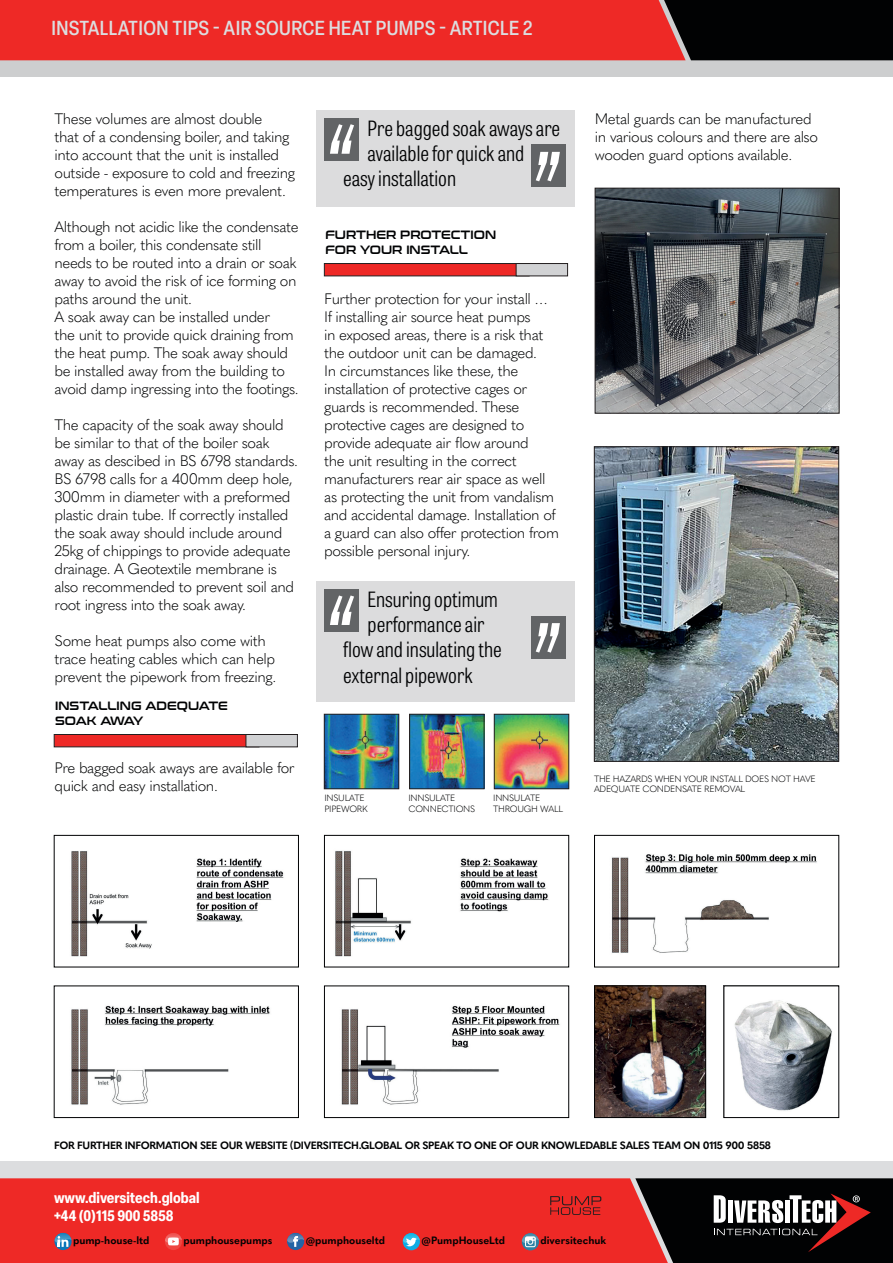
<style>
.page{position:relative;width:893px;height:1263px;background:#fff}
.page>*{position:absolute;margin:0;border:0;box-sizing:border-box;transform-origin:0 0}
.t1{font:italic 300 118.5px "Tablet Gothic Compressed";color:#fff}
.t2{font:300 21px "Tablet Gothic Condensed";color:#010203}
.t3{font:500 condensed 19.95px "Elza";letter-spacing:.02em;color:#dcdddf}
.t4{font:300 15px/18px "Quasimoda";letter-spacing:-.03em;color:#010203}
.t5{font:700 condensed 15px/18px "Elza";color:#fff}
.t6{font:12px/15px "Conthrax Sb";color:#010203;scale:.95 1}
.t7{font:700 10.5px "Quasimoda";letter-spacing:-.03em;color:#010203}
.t8{font:700 10.5px "Quasimoda";color:#010203}
.t9{font:700 10.5px "Quasimoda";letter-spacing:-.005em;color:#010203}
.t10{font:300 9px/10.8px "Quasimoda";letter-spacing:-.03em;color:#010203}
</style>
<div class="page">
<div style="left:0;top:1161px;width:893px;height:102px;background:#dcdddf"></div>
<div style="left:0;top:1178px;width:635px;height:85px;background:#ee2926"></div>
<div style="left:0;top:0;width:893px;height:77px;background:#cdcecf"></div>
<svg style="left:635px;top:1178px;width:258px;height:85px;background:#342323"></svg>
<div style="left:403px;top:1233px;width:17px;height:17px;background:#0face4;border-radius:50%"></div>
<img style="left:403px;top:1233px;width:3px;height:10px">
<svg style="left:406px;top:1233px;width:14px;height:13px"></svg>
<div style="left:287px;top:1233px;width:17px;height:17px;background:#2364a5;border-radius:50%"></div>
<img style="left:287px;top:1233px;width:6px;height:10px">
<svg style="left:293px;top:1233px;width:11px;height:14px"></svg>
<svg style="left:54px;top:1233px;width:18px;height:17px"></svg>
<img style="left:55px;top:1233px;width:3px;height:9px">
<svg style="left:58px;top:1233px;width:14px;height:14px"></svg>
<svg style="left:522px;top:1233px;width:17px;height:17px"></svg>
<img style="left:522px;top:1233px;width:3px;height:10px">
<svg style="left:525px;top:1233px;width:14px;height:14px"></svg>
<svg style="left:165px;top:1233px;width:17px;height:17px"></svg>
<img style="left:165px;top:1233px;width:3px;height:9px">
<svg style="left:168px;top:1233px;width:14px;height:12px"></svg>
<svg style="left:0;top:0;width:893px;height:60px;background:#b4201e"></svg>
<svg style="left:550px;top:1196px;width:51px;height:19px"></svg>
<div style="left:317px;top:110px;width:258px;height:97px;background:#dcdcdd"></div>
<div style="left:324px;top:119px;width:35px;height:42px;background:#626466"></div>
<div style="left:531px;top:145px;width:35px;height:42px;background:#626466"></div>
<div style="left:317px;top:581px;width:258px;height:121px;background:#dcdcdd"></div>
<div style="left:324px;top:590px;width:35px;height:42px;background:#626466"></div>
<div style="left:531px;top:616px;width:35px;height:42px;background:#626466"></div>
<img style="left:326px;top:716px;width:71px;height:71px">
<div style="left:324px;top:714px;width:75px;height:75px;border:1px solid #231f20"></div>
<img style="left:411px;top:716px;width:71px;height:71px">
<div style="left:409px;top:714px;width:75px;height:75px;border:1px solid #231f20"></div>
<img style="left:496px;top:716px;width:71px;height:71px">
<div style="left:494px;top:714px;width:75px;height:75px;border:1px solid #231f20"></div>
<img style="left:597px;top:190px;width:240px;height:221px">
<div style="left:595px;top:188px;width:244px;height:225px;border:1px solid #231f20"></div>
<img style="left:71px;top:851px;width:213px;height:106px">
<div style="left:54px;top:835px;width:245px;height:132px;border:1px solid #010203"></div>
<img style="left:71px;top:1005px;width:199px;height:100px">
<div style="left:54px;top:986px;width:245px;height:132px;border:1px solid #010203"></div>
<img style="left:335px;top:850px;width:214px;height:107px">
<div style="left:324px;top:835px;width:245px;height:132px;border:1px solid #010203"></div>
<img style="left:341px;top:1006px;width:219px;height:99px">
<div style="left:324px;top:986px;width:245px;height:132px;border:1px solid #010203"></div>
<img style="left:611px;top:854px;width:206px;height:99px">
<div style="left:594px;top:835px;width:245px;height:132px;border:1px solid #010203"></div>
<img style="left:596px;top:988px;width:108px;height:128px">
<div style="left:594px;top:986px;width:112px;height:132px;border:1px solid #010203"></div>
<img style="left:734px;top:1000px;width:98px;height:111px">
<img style="left:596px;top:448px;width:241px;height:311px">
<div style="left:594px;top:446px;width:245px;height:315px;border:1px solid #231f20"></div>
<div style="left:54px;top:734px;width:205px;height:13px;background:#ee2926;border:1px solid #231f20"></div>
<div style="left:246px;top:734px;width:52px;height:13px;background:#d1d2d4;border:1px solid #231f20"></div>
<div style="left:324px;top:263px;width:205px;height:13px;background:#ee2926;border:1px solid #231f20"></div>
<div style="left:516px;top:263px;width:52px;height:13px;background:#d1d2d4;border:1px solid #231f20"></div>
<h3 class="t3" style="left:51px;top:14px;width:482px">INSTALLATION TIPS - AIR SOURCE HEAT PUMPS - ARTICLE 2</h3>
<p class="t4" style="left:55px;top:109px;width:242px">These volumes are almost double<br>that of a condensing boiler, and taking into account that the unit is installed outside - exposure to cold and freezing temperatures is even more prevalent.</p>
<p class="t4" style="left:55px;top:217px;width:246px">Although not acidic like the condensate from a boiler, this condensate still needs to be routed into a drain or soak away to avoid the risk of ice forming on paths around the unit.<br>A soak away can be installed under<br>the unit to provide quick draining from the heat pump. The soak away should be installed away from the building to avoid damp ingressing into the footings.</p>
<p class="t4" style="left:55px;top:415px;width:245px">The capacity of the soak away should be similar to that of the boiler soak away as descibed in BS 6798 standards.<br>BS 6798 calls for a 400mm deep hole, 300mm in diameter with a preformed plastic drain tube. If correctly installed the soak away should include around 25kg of chippings to provide adequate drainage. A Geotextile membrane is also recommended to prevent soil and root ingress into the soak away.</p>
<p class="t4" style="left:55px;top:631px;width:223px">Some heat pumps also come with trace heating cables which can help prevent the pipework from freezing.</p>
<p class="t6" style="left:55px;top:698px;width:183px">INSTALLING ADEQUATE<br>SOAK AWAY</p>
<p class="t4" style="left:55px;top:757px;width:242px">Pre bagged soak aways are available for quick and easy installation.</p>
<h2 class="t2" style="left:368px;top:114px;width:194px">Pre bagged soak aways are</h2>
<h2 class="t2" style="left:368px;top:139px;width:158px">available for quick and</h2>
<h2 class="t2" style="left:343px;top:165px;width:114px">easy installation</h2>
<h1 class="t1" style="left:320px;top:90px;width:31px">“</h1>
<h1 class="t1" style="left:570px;top:216px;width:31px;rotate:-180deg">“</h1>
<p class="t6" style="left:325px;top:227px;width:181px">FURTHER PROTECTION<br>FOR YOUR INSTALL</p>
<p class="t4" style="left:324px;top:289px;width:236px">Further protection for your install …<br>If installing air source heat pumps<br>in exposed areas, there is a risk that the outdoor unit can be damaged.<br>In circumstances like these, the installation of protective cages or guards is recommended. These protective cages are designed to provide adequate air flow around<br>the unit resulting in the correct manufacturers rear air space as well as protecting the unit from vandalism and accidental damage. Installation of a guard can also offer protection from possible personal injury.</p>
<h2 class="t2" style="left:368px;top:585px;width:132px">Ensuring optimum</h2>
<h2 class="t2" style="left:368px;top:611px;width:118px">performance air</h2>
<h2 class="t2" style="left:343px;top:636px;width:160px">flow and insulating the</h2>
<h1 class="t1" style="left:320px;top:561px;width:31px">“</h1>
<h2 class="t2" style="left:343px;top:661px;width:131px">external pipework</h2>
<h1 class="t1" style="left:570px;top:687px;width:31px;rotate:-180deg">“</h1>
<p class="t10" style="left:324px;top:792px;width:45px">INSULATE<br>PIPEWORK</p>
<p class="t10" style="left:408px;top:792px;width:68px">INNSULATE<br>CONNECTIONS</p>
<p class="t10" style="left:493px;top:792px;width:71px">INNSULATE<br>THROUGH WALL</p>
<p class="t4" style="left:595px;top:109px;width:225px">Metal guards can be manufactured in various colours and there are also wooden guard options available.</p>
<p class="t10" style="left:594px;top:772px;width:223px">THE HAZARDS WHEN YOUR INSTALL DOES NOT HAVE<br>ADEQUATE CONDENSATE REMOVAL</p>
<p class="t7" style="left:54px;top:1137px;width:718px">FOR FURTHER INFORMATION SEE OUR WEBSITE (DIVERSITECH.GLOBAL OR SPEAK TO ONE OF OUR KNOWLEDABLE SALES TEAM ON 0115 900 5858</p>
<p class="t5" style="left:54px;top:1188px;width:147px">www.diversitech.global +44 (0)115 900 5858</p>
<p class="t8" style="left:73px;top:1232px;width:78px">pump-house-ltd</p>
<p class="t9" style="left:184px;top:1232px;width:90px">pumphousepumps</p>
<p class="t8" style="left:306px;top:1232px;width:81px">@pumphouseltd</p>
<p class="t8" style="left:422px;top:1232px;width:85px">@PumpHouseLtd</p>
<p class="t8" style="left:540px;top:1232px;width:67px">diversitechuk</p>
</div>
